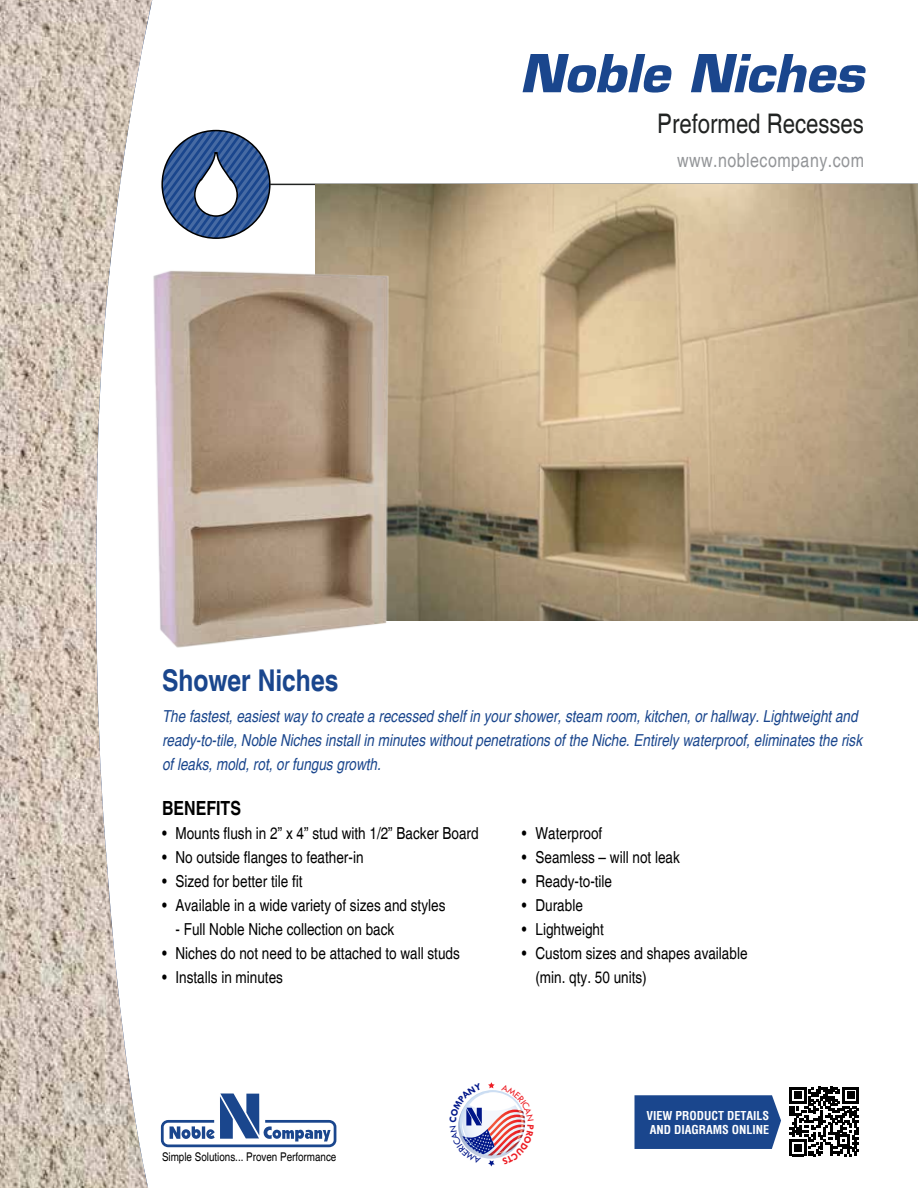
<style>
.page{position:relative;width:918px;height:1188px;background:#fff}
.page>*{position:absolute;margin:0;border:0;box-sizing:border-box;transform-origin:0 0}
.t1{font:italic 700 51px "Eurostile LT Std";color:#1a468d}
.t2{font:700 condensed 30px "Helvetica";color:#1a468d}
.t3{font:condensed 27px "Helvetica";color:#212322}
.t4{font:condensed 19.5px "Helvetica";letter-spacing:.025em;color:#939598}
.t5{font:700 condensed 19.5px "Helvetica";color:#000}
.t6{font:condensed 16.5px/24px "Helvetica";color:#000}
.t7{font:italic condensed 16.5px/24px "Helvetica";color:#1a468d}
.t8{font:condensed 12px "Helvetica";color:#000}
.t9{font:700 condensed 12px/14.4px "Helvetica";color:#fff}
</style>
<div class="page">
<div style="left:161px;top:1120px;width:175px;height:27px;border:3px solid #1a468d;border-radius:6px"></div>
<svg style="left:170px;top:1094px;width:161px;height:48px"></svg>
<svg style="left:162px;top:131px;width:108px;height:107px"></svg>
<hr style="left:270px;top:184px;width:648px;height:1px;background:#212322">
<div style="left:635px;top:1095px;width:146px;height:54px;background:#1a468d"></div>
<svg style="left:789px;top:1087px;width:70px;height:69px"></svg>
<img style="left:315px;top:185px;width:603px;height:436px">
<img style="left:155px;top:264px;width:368px;height:384px">
<img style="left:0;top:0;width:152px;height:1188px">
<svg style="left:458px;top:1082px;width:68px;height:84px"></svg>
<h1 class="t1" style="left:519px;top:42px;width:346px">Noble Niches</h1>
<h3 class="t3" style="left:657px;top:108px;width:208px">Preformed Recesses</h3>
<p class="t4" style="left:677px;top:149px;width:188px">www.noblecompany.com</p>
<h2 class="t2" style="left:162px;top:663px;width:178px">Shower Niches</h2>
<p class="t7" style="left:162px;top:704px;width:702px">The fastest, easiest way to create a recessed shelf in your shower, steam room, kitchen, or hallway. Lightweight and ready-to-tile, Noble Niches install in minutes without penetrations of the Niche. Entirely waterproof, eliminates the risk of leaks, mold, rot, or fungus growth.</p>
<p class="t5" style="left:162px;top:797px;width:81px">BENEFITS</p>
<p class="t6" style="left:162px;top:822px;width:318px">• Mounts flush in 2” x 4” stud with 1/2” Backer Board</p>
<p class="t6" style="left:162px;top:846px;width:203px">• No outside flanges to feather-in</p>
<p class="t6" style="left:162px;top:870px;width:142px">• Sized for better tile fit</p>
<p class="t6" style="left:162px;top:894px;width:285px">• Available in a wide variety of sizes and styles</p>
<p class="t6" style="left:175px;top:918px;width:220px">- Full Noble Niche collection on back</p>
<p class="t6" style="left:162px;top:942px;width:299px">• Niches do not need to be attached to wall studs</p>
<p class="t6" style="left:162px;top:966px;width:123px">• Installs in minutes</p>
<p class="t6" style="left:522px;top:822px;width:82px">• Waterproof</p>
<p class="t6" style="left:522px;top:846px;width:159px">• Seamless – will not leak</p>
<p class="t6" style="left:522px;top:870px;width:92px">• Ready-to-tile</p>
<p class="t6" style="left:522px;top:894px;width:62px">• Durable</p>
<p class="t6" style="left:522px;top:918px;width:83px">• Lightweight</p>
<p class="t6" style="left:535px;top:942px;width:214px;text-indent:-13px">• Custom sizes and shapes available (min. qty. 50 units)</p>
<p class="t8" style="left:162px;top:1149px;width:176px">Simple Solutions... Proven Performance</p>
<p class="t9" style="left:647px;top:1108px;width:124px">VIEW PRODUCT DETAILS<br>AND DIAGRAMS ONLINE</p>
</div>
